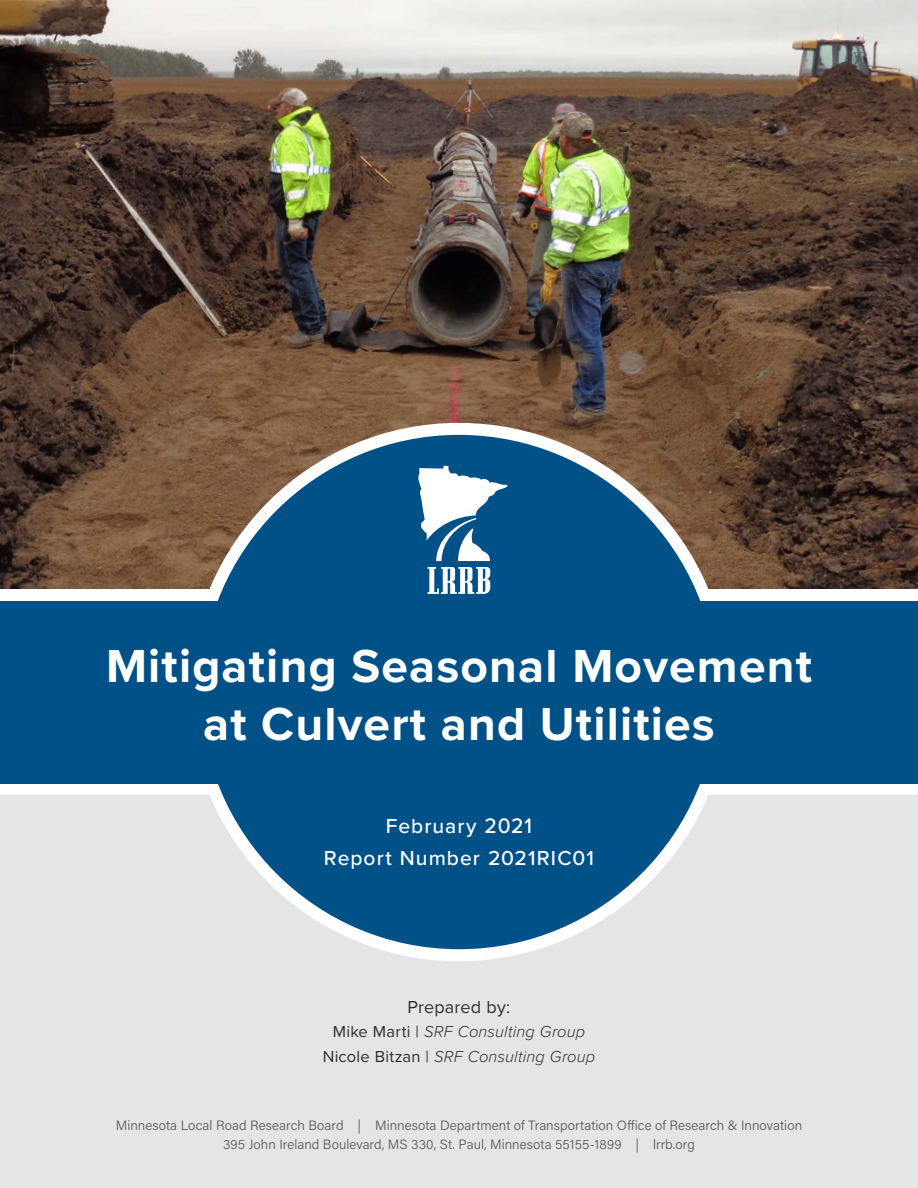
<style>
.page{position:relative;width:918px;height:1188px;background:#fff}
.page>*{position:absolute;margin:0;border:0;box-sizing:border-box;transform-origin:0 0}
.t1{font:700 48px/57.6px "Proxima Nova";letter-spacing:.025em;color:#fff;text-align:center}
.t2{font:500 21px/32px "Proxima Nova";letter-spacing:.05em;color:#fff;text-align:center}
.t3{font:18px "Proxima Nova";letter-spacing:.005em;color:#312f30}
.t4{font:italic 300 16.5px/24.3px "Proxima Nova";letter-spacing:.01em;color:#312f30;text-align:center}
.t5{font:300 13.5px/18.3px "Acumin Pro";letter-spacing:.005em;color:#57585a;text-align:center}
.s1{font-size:21.9px}
.s2{font-weight:400;font-style:normal}
</style>
<div class="page">
<img style="left:0;top:0;width:918px;height:589px">
<div style="left:0;top:795px;width:918px;height:393px;background:#e4e5e7"></div>
<div style="left:195px;top:429px;width:528px;height:526px;background:#005187;border-radius:50%"></div>
<div style="left:0;top:601px;width:918px;height:182px;background:#005187"></div>
<svg style="left:428px;top:567px;width:62px;height:27px"></svg>
<svg style="left:418px;top:466px;width:90px;height:95px"></svg>
<h1 class="t1" style="left:106px;top:639px;width:707px">Mitigating Seasonal Movement at Culvert and Utilities</h1>
<h2 class="t2" style="left:324px;top:811px;width:272px">February <span class="s1">2021<br></span>Report Number 2021RIC01</h2>
<h3 class="t3" style="left:408px;top:996px;width:104px">Prepared by:</h3>
<p class="t4" style="left:323px;top:1020px;width:274px"><span class="s2">Mike Marti |</span> SRF Consulting Group<br><span class="s2">Nicole Bitzan |</span> SRF Consulting Group</p>
<p class="t5" style="left:116px;top:1116px;width:688px">Minnesota Local Road Research Board | Minnesota Department of Transportation Office of Research &amp; Innovation<br>395 John Ireland Boulevard, MS 330, St. Paul, Minnesota 55155-1899 | lrrb.org</p>
</div>
